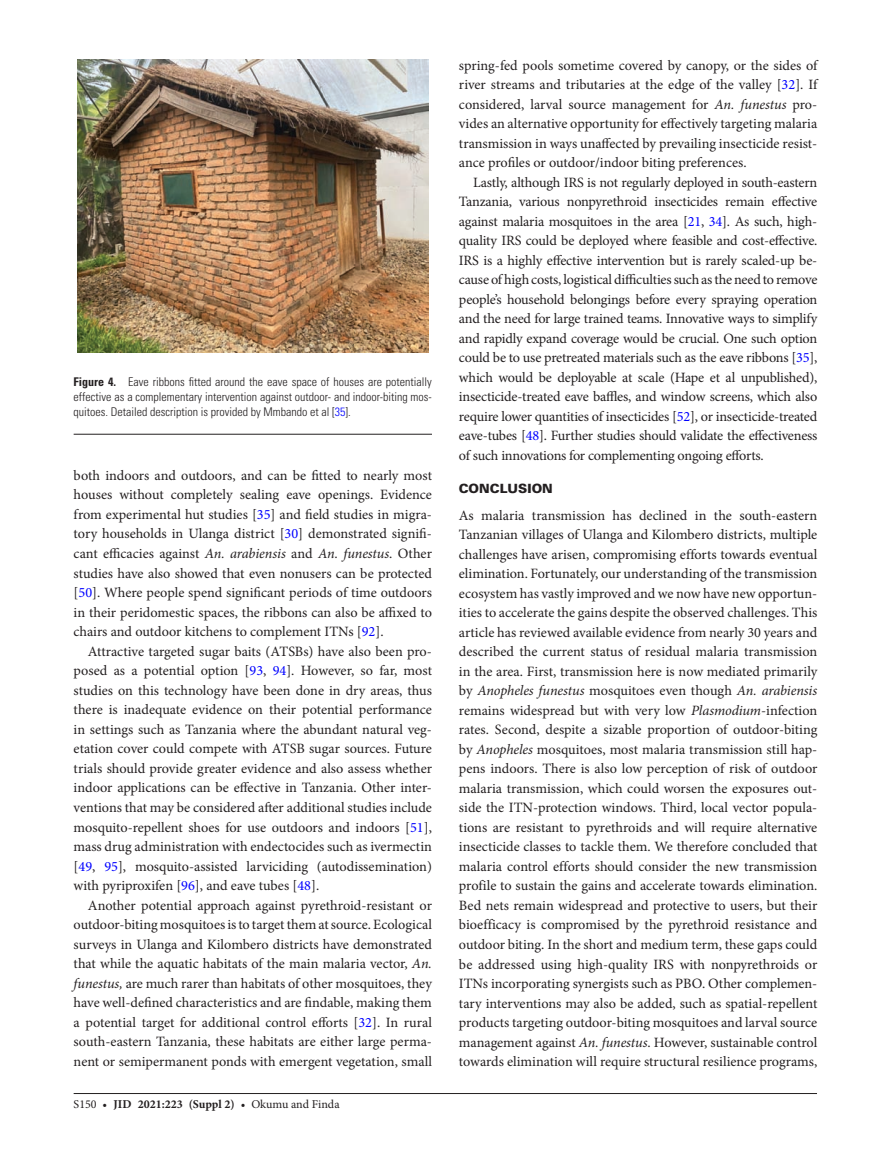
<style>
.page{position:relative;width:891px;height:1174px;background:#fff}
.page>*{position:absolute;margin:0;border:0;box-sizing:border-box;transform-origin:0 0}
.t1{font:14.25px/19.5px "Minion Pro";letter-spacing:-.005em;color:#231f20;text-align:justify}
.t2{font:900 12.75px "Univers LT Std";color:#231f20}
.t3{font:300 condensed 12px/15px "Univers LT Std";color:#231f20;text-align:justify}
.t4{font:12px "Minion Pro";color:#231f20}
.s1{font-weight:700}
.s2{color:#00f}
.s3{font-style:italic}
</style>
<div class="page">
<hr style="left:74px;top:1093px;width:743px;height:1px;background:#231f20">
<hr style="left:74px;top:434px;width:358px;height:1px;background:#231f20">
<img style="left:77px;top:59px;width:351px;height:293px">
<p class="t3" style="left:74px;top:374px;width:360px"><span class="s1">Figure 4.</span> Eave ribbons fitted around the eave space of houses are potentially effective as a complementary intervention against outdoor- and indoor-biting mos&shy;quitoes. Detailed description is provided by Mmbando et al [<span class="s2">35</span>].</p>
<p class="t1" style="left:74px;top:466px;width:360px">both indoors and outdoors, and can be fitted to nearly most houses without completely sealing eave openings. Evidence from experimental hut studies [<span class="s2">35</span>] and field studies in migra&shy;tory households in Ulanga district [<span class="s2">30</span>] demonstrated signifi&shy;cant efficacies against <span class="s3">An. arabiensis</span> and <span class="s3">An. funestus</span>. Other studies have also showed that even nonusers can be protected [<span class="s2">50</span>]. Where people spend significant periods of time outdoors in their peridomestic spaces, the ribbons can also be affixed to chairs and outdoor kitchens to complement ITNs [<span class="s2">92</span>].</p>
<p class="t1" style="left:74px;top:641px;width:360px;text-indent:14px">Attractive targeted sugar baits (ATSBs) have also been pro&shy;posed as a potential option [<span class="s2">93</span>, <span class="s2">94</span>]. However, so far, most studies on this technology have been done in dry areas, thus there is inadequate evidence on their potential performance in settings such as Tanzania where the abundant natural veg&shy;etation cover could compete with ATSB sugar sources. Future trials should provide greater evidence and also assess whether indoor applications can be effective in Tanzania. Other inter&shy;ventions that may be considered after additional studies include mosquito-repellent shoes for use outdoors and indoors [<span class="s2">51</span>], mass drug administration with endectocides such as ivermectin [<span class="s2">49</span>, <span class="s2">95</span>], mosquito-assisted larviciding (autodissemination) with pyriproxifen [<span class="s2">96</span>], and eave tubes [<span class="s2">48</span>].</p>
<p class="t1" style="left:74px;top:895px;width:360px;text-indent:14px">Another potential approach against pyrethroid-resistant or outdoor-biting mosquitoes is to target them at source. Ecological surveys in Ulanga and Kilombero districts have demonstrated that while the aquatic habitats of the main malaria vector, <span class="s3">An. funestus,</span> are much rarer than habitats of other mosquitoes, they have well-defined characteristics and are findable, making them a potential target for additional control efforts [<span class="s2">32</span>]. In rural south-eastern Tanzania, these habitats are either large perma&shy;nent or semipermanent ponds with emergent vegetation, small</p>
<p class="t4" style="left:74px;top:1096px;width:267px">S150 • <span class="s1">jid 2021:223 (Suppl 2)</span> • Okumu and Finda</p>
<p class="t1" style="left:459px;top:56px;width:360px">spring-fed pools sometime covered by canopy, or the sides of river streams and tributaries at the edge of the valley [<span class="s2">32</span>]. If considered, larval source management for <span class="s3">An. funestus</span> pro&shy;vides an alternative opportunity for effectively targeting malaria transmission in ways unaffected by prevailing insecticide resist&shy;ance profiles or outdoor/indoor biting preferences.</p>
<p class="t1" style="left:459px;top:173px;width:360px;text-indent:14px">Lastly, although IRS is not regularly deployed in south-eastern Tanzania, various nonpyrethroid insecticides remain effective against malaria mosquitoes in the area [<span class="s2">21</span>, <span class="s2">34</span>]. As such, high&shy;quality IRS could be deployed where feasible and cost-effective.<br>IRS is a highly effective intervention but is rarely scaled-up be&shy;cause of high costs, logistical difficulties such as the need to remove people’s household belongings before every spraying operation and the need for large trained teams. Innovative ways to simplify and rapidly expand coverage would be crucial. One such option could be to use pretreated materials such as the eave ribbons [<span class="s2">35</span>], which would be deployable at scale (Hape et al unpublished), insecticide-treated eave baffles, and window screens, which also require lower quantities of insecticides [<span class="s2">52</span>], or insecticide-treated eave-tubes [<span class="s2">48</span>]. Further studies should validate the effectiveness of such innovations for complementing ongoing efforts.</p>
<p class="t2" style="left:459px;top:480px;width:95px">CONCLUSION</p>
<p class="t1" style="left:459px;top:506px;width:360px">As malaria transmission has declined in the south-eastern Tanzanian villages of Ulanga and Kilombero districts, multiple challenges have arisen, compromising efforts towards eventual elimination. Fortunately, our understanding of the transmission ecosystem has vastly improved and we now have new opportun&shy;ities to accelerate the gains despite the observed challenges. This article has reviewed available evidence from nearly 30 years and described the current status of residual malaria transmission in the area. First, transmission here is now mediated primarily by <span class="s3">Anopheles funestus</span> mosquitoes even though <span class="s3">An. arabiensis </span>remains widespread but with very low <span class="s3">Plasmodium</span>-infection rates. Second, despite a sizable proportion of outdoor-biting by <span class="s3">Anopheles</span> mosquitoes, most malaria transmission still hap&shy;pens indoors. There is also low perception of risk of outdoor malaria transmission, which could worsen the exposures out&shy;side the ITN-protection windows. Third, local vector popula&shy;tions are resistant to pyrethroids and will require alternative insecticide classes to tackle them. We therefore concluded that malaria control efforts should consider the new transmission profile to sustain the gains and accelerate towards elimination.<br>Bed nets remain widespread and protective to users, but their bioefficacy is compromised by the pyrethroid resistance and outdoor biting. In the short and medium term, these gaps could be addressed using high-quality IRS with nonpyrethroids or ITNs incorporating synergists such as PBO. Other complemen&shy;tary interventions may also be added, such as spatial-repellent products targeting outdoor-biting mosquitoes and larval source management against <span class="s3">An. funestus</span>. However, sustainable control towards elimination will require structural resilience programs,</p>
</div>
